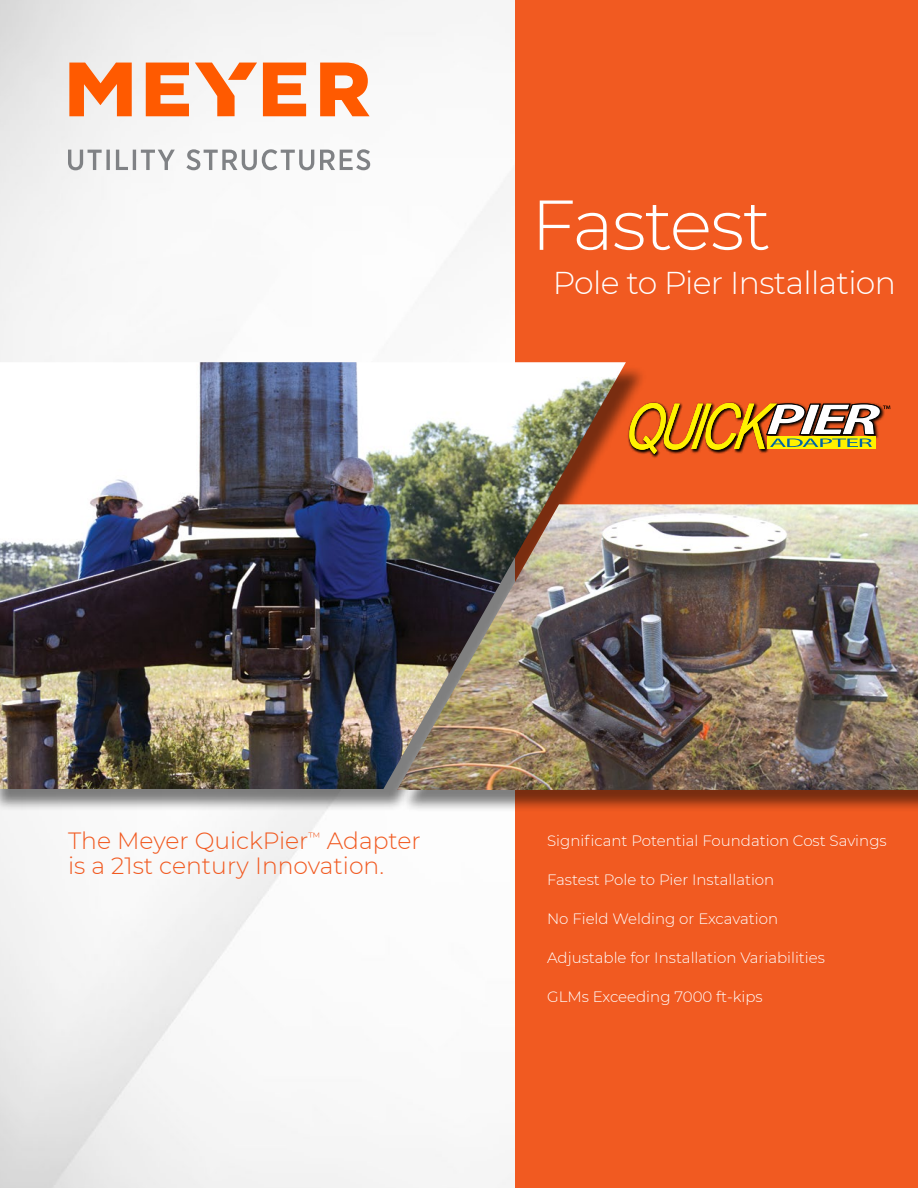
<style>
.page{position:relative;width:918px;height:1188px;background:#fff}
.page>*{position:absolute;margin:0;border:0;box-sizing:border-box;transform-origin:0 0}
.t1{font:300 70.5px "Montserrat";letter-spacing:-.02em;color:#fff}
.t2{font:300 31.5px "Montserrat";letter-spacing:-.02em;color:#fff}
.t3{font:300 23.55px/25.5px "Montserrat";color:#f15a21}
.t4{font:300 15px "Montserrat";color:#fff}
</style>
<div class="page">
<div style="left:515px;top:0;width:403px;height:1188px;background:#f15a21"></div>
<div style="left:0;top:365px;width:647px;height:447px;background:#000;opacity:.5"></div>
<img style="left:0;top:362px;width:626px;height:427px">
<div style="left:401px;top:507px;width:517px;height:305px;background:#000;opacity:.5"></div>
<img style="left:397px;top:504px;width:521px;height:286px">
<svg style="left:68px;top:149px;width:302px;height:21px"></svg>
<svg style="left:69px;top:63px;width:301px;height:53px"></svg>
<img style="left:627px;top:400px;width:129px;height:59px">
<svg style="left:629px;top:403px;width:261px;height:51px"></svg>
<h1 class="t1" style="left:531px;top:177px;width:241px">Fastest</h1>
<h2 class="t2" style="left:553px;top:261px;width:345px">Pole to Pier Installation</h2>
<h3 class="t3" style="left:68px;top:827px;width:354px">The Meyer QuickPier<sup>™</sup> Adapter is a 21st century Innovation.</h3>
<p class="t4" style="left:547px;top:831px;width:341px">Significant Potential Foundation Cost Savings</p>
<p class="t4" style="left:547px;top:870px;width:229px">Fastest Pole to Pier Installation</p>
<p class="t4" style="left:547px;top:909px;width:233px">No Field Welding or Excavation</p>
<p class="t4" style="left:547px;top:948px;width:279px">Adjustable for Installation Variabilities</p>
<p class="t4" style="left:547px;top:987px;width:217px">GLMs Exceeding 7000 ft-kips</p>
</div>
